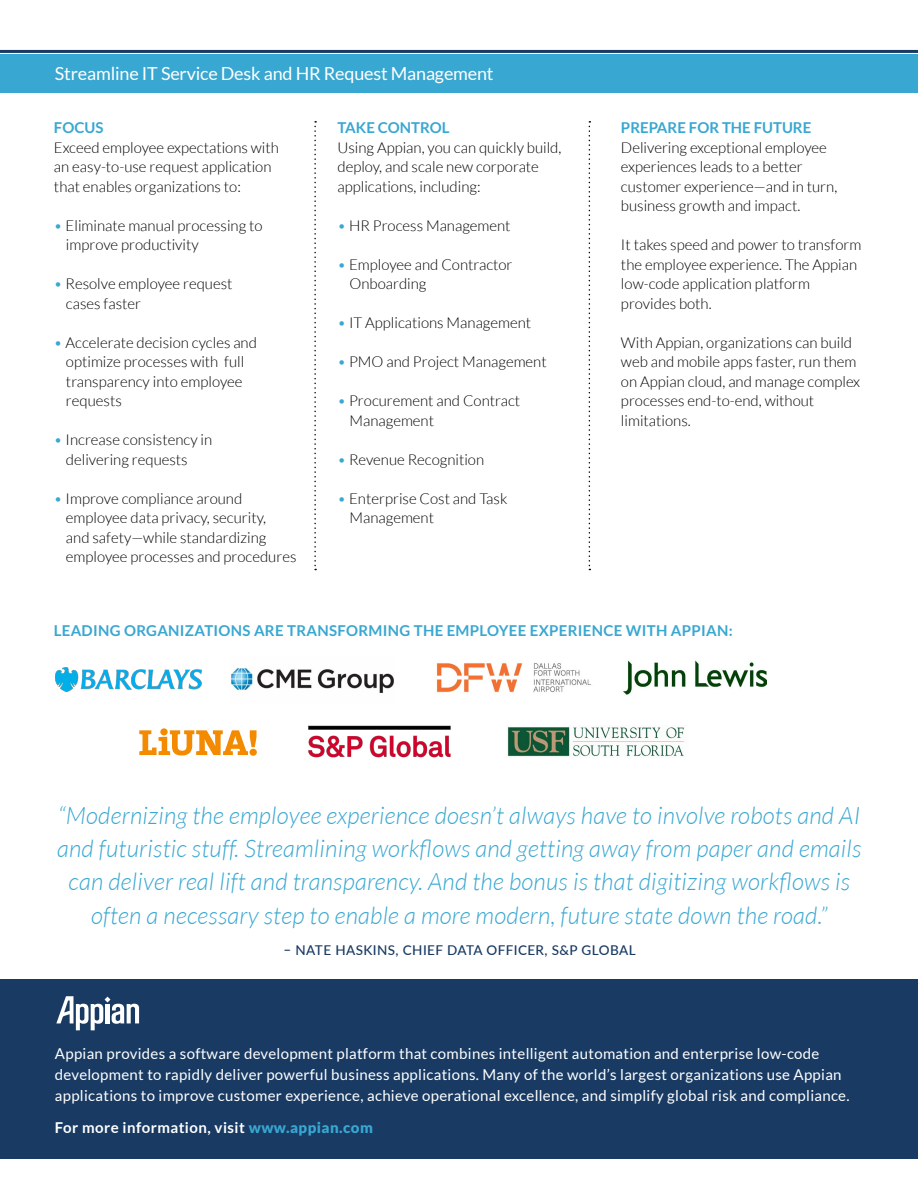
<style>
.page{position:relative;width:918px;height:1188px;background:#fff}
.page>*{position:absolute;margin:0;border:0;box-sizing:border-box;transform-origin:0 0}
.t1{font:italic 300 24px/33.3px "Lato";letter-spacing:.01em;color:#38a7d1;text-align:center}
.t2{font:18px "Lato";letter-spacing:-.01em;color:#fff}
.t3{font:300 15px/19.5px "Lato";color:#000}
.t4{font:15px/21px "Lato";letter-spacing:.02em;color:#fff}
.t5{font:700 15px "Lato";letter-spacing:.02em;color:#38a7d1}
.t6{font:700 15px "Lato";letter-spacing:.03em;color:#fff}
.t7{font:700 15px "Lato";color:#38a7d1}
.t8{font:500 13.5px "Lato";letter-spacing:.03em;color:#183a63}
.s1{color:#38a7d1}
.s2{font-weight:900;color:#38a7d1}
</style>
<div class="page">
<div style="left:0;top:54px;width:918px;height:39px;background:#38a7d1"></div>
<hr style="left:0;top:50px;width:918px;height:3px;background:#183a63">
<div style="left:0;top:980px;width:918px;height:179px;background:#183a63"></div>
<svg style="left:56px;top:996px;width:83px;height:34px"></svg>
<svg style="left:314px;top:121px;width:2px;height:449px"></svg>
<svg style="left:589px;top:121px;width:1px;height:449px"></svg>
<img style="left:55px;top:667px;width:147px;height:25px">
<img style="left:436px;top:663px;width:155px;height:30px">
<img style="left:231px;top:668px;width:163px;height:25px">
<img style="left:507px;top:727px;width:177px;height:30px">
<svg style="left:139px;top:730px;width:118px;height:26px"></svg>
<div style="left:160px;top:728px;width:8px;height:7px;background:#f38a00;border-radius:50%"></div>
<div style="left:250px;top:749px;width:7px;height:7px;background:#f38a00;border-radius:50%"></div>
<img style="left:624px;top:660px;width:143px;height:35px">
<img style="left:308px;top:725px;width:143px;height:33px">
<p class="t2" style="left:55px;top:64px;width:440px">Streamline IT Service Desk and HR Request Management</p>
<p class="t5" style="left:54px;top:119px;width:51px">FOCUS</p>
<p class="t3" style="left:54px;top:138px;width:226px">Exceed employee expectations with an easy-to-use request application that enables organizations to:</p>
<p class="t3" style="left:66px;top:216px;width:198px;text-indent:-12px"><span class="s1">•</span> Eliminate manual processing to improve productivity</p>
<p class="t3" style="left:66px;top:274px;width:168px;text-indent:-12px"><span class="s1">•</span> Resolve employee request cases faster</p>
<p class="t3" style="left:66px;top:333px;width:192px;text-indent:-12px"><span class="s1">•</span> Accelerate decision cycles and optimize processes with full transparency into employee requests</p>
<p class="t3" style="left:66px;top:430px;width:148px;text-indent:-12px"><span class="s1">•</span> Increase consistency in delivering requests</p>
<p class="t3" style="left:66px;top:489px;width:232px;text-indent:-12px"><span class="s1">•</span> Improve compliance around employee data privacy, security,<br>and safety—while standardizing employee processes and procedures</p>
<p class="t7" style="left:337px;top:119px;width:113px">TAKE CONTROL</p>
<p class="t3" style="left:337px;top:138px;width:225px">Using Appian, you can quickly build, deploy, and scale new corporate applications, including:</p>
<p class="t3" style="left:337px;top:216px;width:175px"><span class="s1">•</span> HR Process Management</p>
<p class="t3" style="left:349px;top:255px;width:165px;text-indent:-12px"><span class="s1">•</span> Employee and Contractor<br>Onboarding</p>
<p class="t3" style="left:337px;top:313px;width:195px"><span class="s1">•</span> IT Applications Management</p>
<p class="t3" style="left:337px;top:352px;width:211px"><span class="s1">•</span> PMO and Project Management</p>
<p class="t3" style="left:349px;top:391px;width:172px;text-indent:-12px"><span class="s1">•</span> Procurement and Contract<br>Management</p>
<p class="t3" style="left:337px;top:450px;width:148px"><span class="s1">•</span> Revenue Recognition</p>
<p class="t3" style="left:349px;top:489px;width:159px;text-indent:-12px"><span class="s1">•</span> Enterprise Cost and Task<br>Management</p>
<p class="t7" style="left:621px;top:119px;width:192px">PREPARE FOR THE FUTURE</p>
<p class="t3" style="left:621px;top:138px;width:218px">Delivering exceptional employee experiences leads to a better customer experience—and in turn, business growth and impact.</p>
<p class="t3" style="left:621px;top:235px;width:242px">It takes speed and power to transform the employee experience. The Appian low-code application platform provides both.</p>
<p class="t3" style="left:621px;top:333px;width:241px">With Appian, organizations can build web and mobile apps faster, run them on Appian cloud, and manage complex processes end-to-end, without limitations.</p>
<p class="t5" style="left:54px;top:622px;width:680px">LEADING ORGANIZATIONS ARE TRANSFORMING THE EMPLOYEE EXPERIENCE WITH APPIAN:</p>
<p class="t1" style="left:57px;top:799px;width:806px">“Modernizing the employee experience doesn’t always have to involve robots and AI and futuristic stuff. Streamlining workflows and getting away from paper and emails can deliver real lift and transparency. And the bonus is that digitizing workflows is often a necessary step to enable a more modern, future state down the road.”</p>
<p class="t8" style="left:284px;top:940px;width:354px">– NATE HASKINS, CHIEF DATA OFFICER, S&amp;P GLOBAL</p>
<p class="t4" style="left:55px;top:1043px;width:796px">Appian provides a software development platform that combines intelligent automation and enterprise low-code development to rapidly deliver powerful business applications. Many of the world’s largest organizations use Appian applications to improve customer experience, achieve operational excellence, and simplify global risk and compliance.</p>
<p class="t6" style="left:55px;top:1119px;width:320px">For more information, visit <span class="s2">www.appian.com</span></p>
</div>
